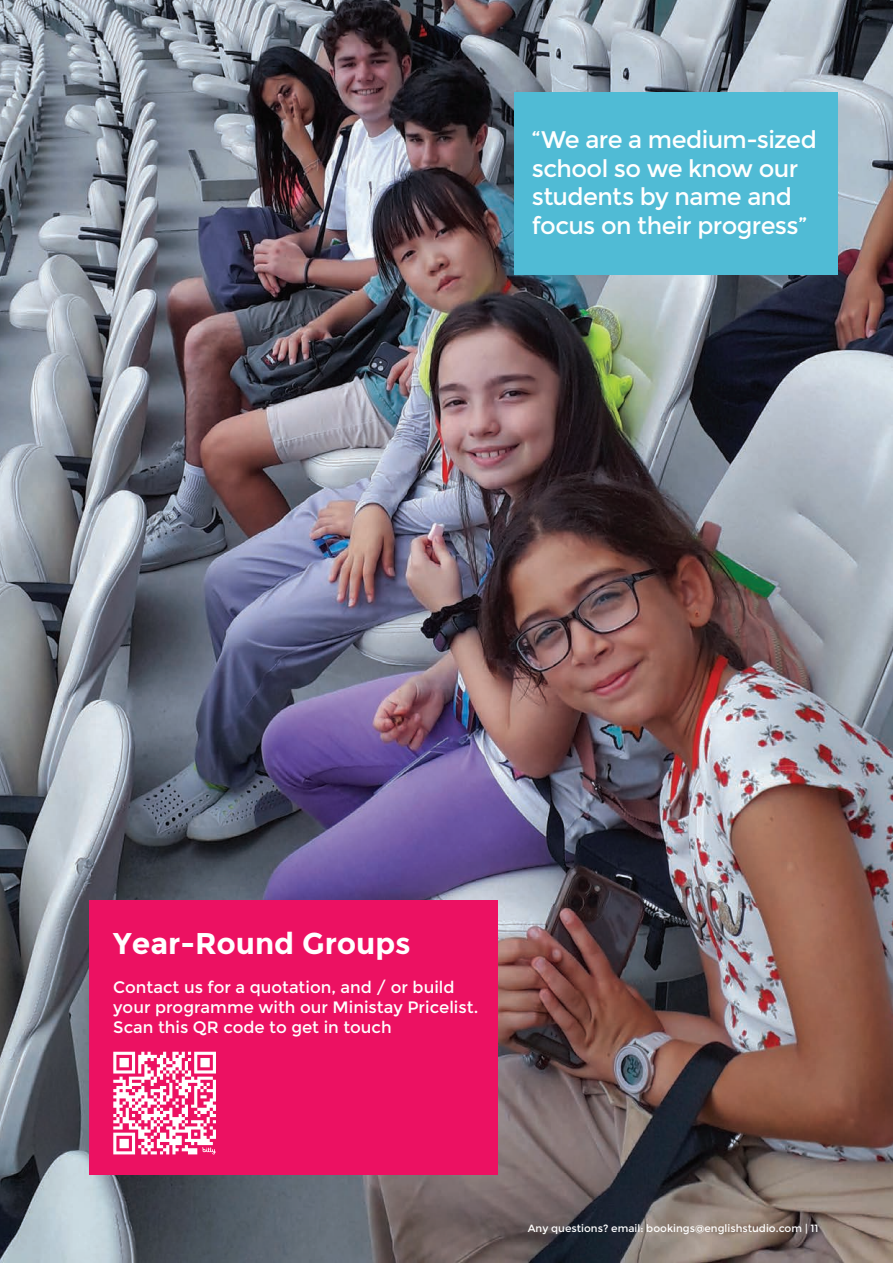
<style>
.page{position:relative;width:893px;height:1263px;background:#fff}
.page>*{position:absolute;margin:0;border:0;box-sizing:border-box;transform-origin:0 0}
.t1{font:700 30px "Montserrat";color:#fff}
.t2{font:24px/28.8px "Montserrat";letter-spacing:-.025em;color:#fff}
.t3{font:16.5px/19.8px "Montserrat";color:#fff}
.t4{font:10.5px "Montserrat";color:#fff}
</style>
<div class="page">
<img style="left:0;top:0;width:893px;height:1262px">
<div style="left:89px;top:900px;width:408px;height:274px;background:#ec1162"></div>
<svg style="left:113px;top:1052px;width:103px;height:102px"></svg>
<div style="left:515px;top:92px;width:323px;height:183px;background:#50bbd5"></div>
<h2 class="t2" style="left:532px;top:125px;width:286px">“We are a medium-sized school so we know our students by name and focus on their progress”</h2>
<h1 class="t1" style="left:113px;top:925px;width:299px">Year-Round Groups</h1>
<p class="t3" style="left:113px;top:978px;width:367px">Contact us for a quotation, and / or build your programme with our Ministay Pricelist.<br>Scan this QR code to get in touch</p>
<p class="t4" style="left:528px;top:1222px;width:292px">Any questions? email: bookings@englishstudio.com | 11</p>
</div>
